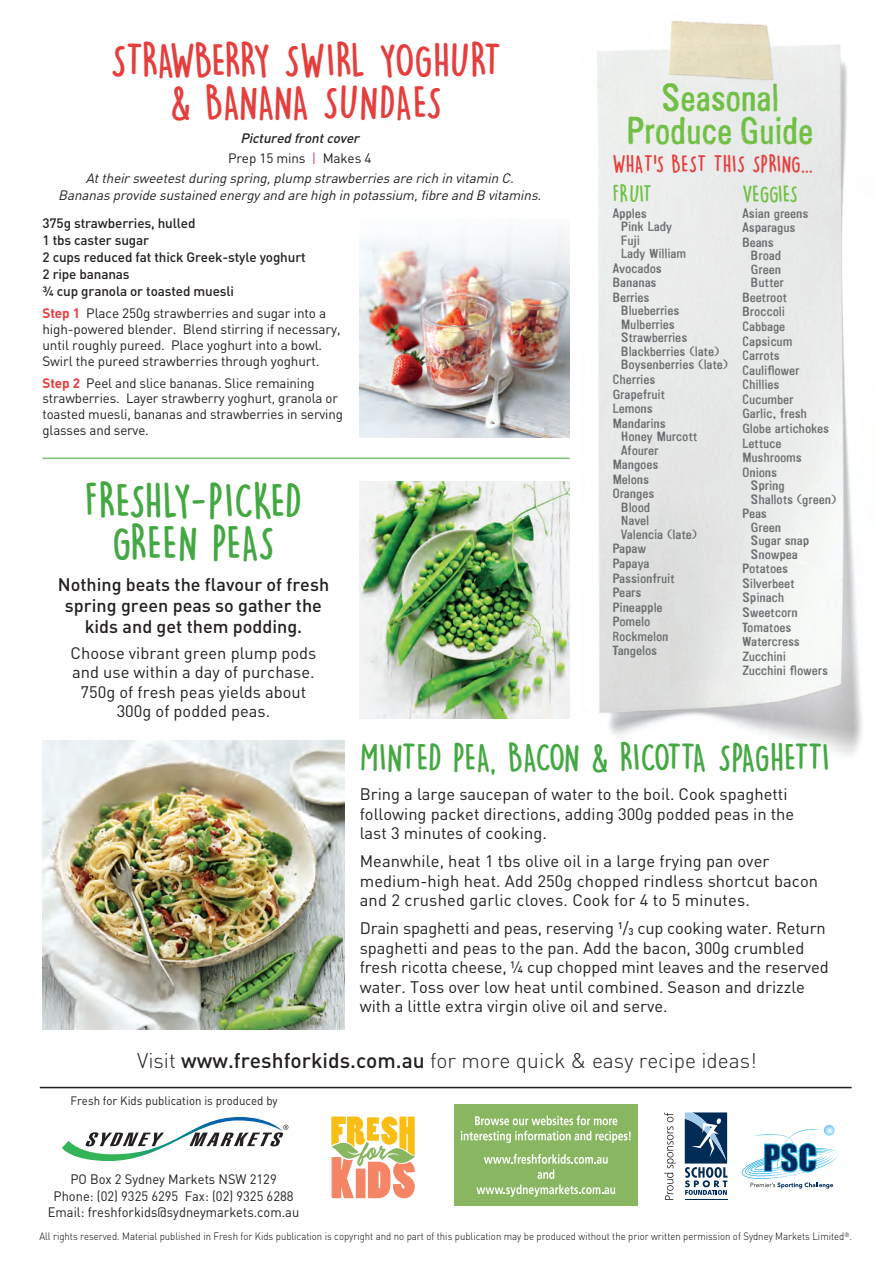
<style>
.page{position:relative;width:893px;height:1263px;background:#fff}
.page>*{position:absolute;margin:0;border:0;box-sizing:border-box;transform-origin:0 0}
.t1{font:800 45px/42px "Lemon Yellow Sun";letter-spacing:-.02em;color:#43a842;text-align:center}
.t2{font:800 43.5px/42px "Lemon Yellow Sun";letter-spacing:-.035em;color:#e43e3d;text-align:center}
.t3{font:39px/33px "Cartonnage OT";letter-spacing:-.01em;color:#71bf44;text-align:center}
.t4{font:800 36px "Lemon Yellow Sun";letter-spacing:-.04em;color:#43a842}
.t5{font:800 22.5px "Lemon Yellow Sun";color:#e43e3d}
.t6{font:800 22.5px "Lemon Yellow Sun";letter-spacing:-.02em;color:#71bf44}
.t7{font:300 21px "DIN";color:#231f20}
.t8{font:500 18px/21px "DIN";color:#231f20;text-align:center}
.t9{font:16.5px/19.5px "DIN";color:#231f20}
.t10{font:13.5px "Cartonnage OT";letter-spacing:-.01em;color:#6c6d70;scale:1.15 1}
.t11{font:13.5px/15.8px "DIN";letter-spacing:-.01em;color:#231f20}
.t12{font:italic 13.5px/20.4px "DIN";color:#231f20;text-align:center}
.t13{font:500 13.5px/17.1px "DIN";letter-spacing:-.01em;color:#231f20}
.t14{font:13.5px/16.6px "DIN";letter-spacing:-.01em;color:#231f20;text-align:center;scale:.95 1}
.t15{font:12px "DIN";color:#231f20;scale:.95 1}
.t16{font:300 10.5px "DIN";color:#050504;scale:.91 1}
.s1{font-weight:500}
.s2{font-style:normal}
.s3{font-style:normal;color:#c73c8a}
.s4{font-weight:700;color:#e43e3d}
.s5{font-weight:500;font-size:9.6px}
</style>
<div class="page">
<img style="left:597px;top:20px;width:265px;height:736px">
<div style="left:454px;top:1104px;width:184px;height:101px;background:#89b660"></div>
<svg style="left:475px;top:1115px;width:142px;height:10px"></svg>
<svg style="left:461px;top:1131px;width:170px;height:12px"></svg>
<svg style="left:476px;top:1154px;width:139px;height:43px"></svg>
<hr style="left:685px;top:1199px;width:42px;height:1px;background:#002c56">
<svg style="left:685px;top:1112px;width:42px;height:83px"></svg>
<svg style="left:664px;top:1113px;width:12px;height:87px"></svg>
<hr style="left:40px;top:1087px;width:812px;height:1px;background:#231f20">
<svg style="left:62px;top:1117px;width:226px;height:44px"></svg>
<svg style="left:741px;top:1125px;width:97px;height:63px"></svg>
<svg style="left:331px;top:1116px;width:84px;height:82px"></svg>
<img style="left:43px;top:741px;width:301px;height:288px">
<img style="left:360px;top:232px;width:210px;height:206px">
<img style="left:360px;top:482px;width:210px;height:237px">
<hr style="left:43px;top:458px;width:527px;height:1px;background:#43a842">
<h2 class="t2" style="left:111px;top:37px;width:393px">STRAWBERRY SWIRL YOGHURT &amp; BANANA SUNDAES</h2>
<p class="t12" style="left:86px;top:127px;width:433px"><span class="s1">Pictured frontcover<br></span><span class="s2">Prep 15 mins</span> <span class="s3">|</span> <span class="s2">Makes 4<br></span>Attheirsweetestduring spring,plump strawberriesare rich in vitamin C.</p>
<p class="t12" style="left:58px;top:185px;width:488px">Bananasprovide sustained energyand are high in potassium,fibre and B vitamins.</p>
<p class="t13" style="left:43px;top:214px;width:265px">375g strawberries, hulled<br>1 tbs caster sugar<br>2 cups reduced fat thick Greek-style yoghurt<br>2 ripe bananas<br>¾ cup granola or toasted muesli</p>
<p class="t11" style="left:43px;top:305px;width:300px"><span class="s4">Step 1</span> Place 250g strawberries and sugar into a high-powered blender. Blend stirring if necessary, until roughly pureed. Place yoghurt into a bowl.<br>Swirl the pureed strawberries through yoghurt.</p>
<p class="t11" style="left:43px;top:375px;width:302px"><span class="s4">Step 2</span> Peel and slice bananas. Slice remaining strawberries. Layer strawberry yoghurt, granola or toasted muesli, bananas and strawberries in serving glasses and serve.</p>
<h1 class="t1" style="left:84px;top:478px;width:219px">FRESHLY-PICKED<br>GREEN PEAS</h1>
<p class="t8" style="left:58px;top:573px;width:273px">Nothing beats the flavour of fresh spring green peas so gather the kids and get them podding.</p>
<p class="t9" style="left:71px;top:643px;width:247px;text-align:center">Choose vibrant green plump pods and use within a day of purchase.<br>750g of fresh peas yields about<br>300g of podded peas.</p>
<h3 class="t3" style="left:626px;top:79px;width:189px">Seasonal<br>Produce Guide</h3>
<h3 class="t5" style="left:612px;top:149px;width:203px">WHAT’S BEST THIS SPRING…</h3>
<h3 class="t6" style="left:612px;top:179px;width:41px">FRUIT</h3>
<p class="t10" style="left:612px;top:204px;width:32px">Apples</p>
<p class="t10" style="left:621px;top:218px;width:46px">Pink Lady</p>
<p class="t10" style="left:621px;top:231px;width:18px">Fuji</p>
<p class="t10" style="left:621px;top:245px;width:58px">Lady William</p>
<p class="t10" style="left:612px;top:259px;width:45px">Avocados</p>
<p class="t10" style="left:612px;top:274px;width:40px">Bananas</p>
<p class="t10" style="left:612px;top:289px;width:34px">Berries</p>
<p class="t10" style="left:621px;top:302px;width:52px">Blueberries</p>
<p class="t10" style="left:621px;top:316px;width:49px">Mulberries</p>
<p class="t10" style="left:621px;top:329px;width:59px">Strawberries</p>
<p class="t10" style="left:621px;top:343px;width:87px">Blackberries (late)</p>
<p class="t10" style="left:621px;top:356px;width:95px">Boysenberries (late)</p>
<p class="t10" style="left:612px;top:371px;width:39px">Cherries</p>
<p class="t10" style="left:612px;top:385px;width:47px">Grapefruit</p>
<p class="t10" style="left:612px;top:400px;width:37px">Lemons</p>
<p class="t10" style="left:612px;top:414px;width:48px">Mandarins</p>
<p class="t10" style="left:621px;top:428px;width:68px">Honey Murcott</p>
<p class="t10" style="left:621px;top:441px;width:34px">Afourer</p>
<p class="t10" style="left:612px;top:456px;width:42px">Mangoes</p>
<p class="t10" style="left:612px;top:470px;width:33px">Melons</p>
<p class="t10" style="left:612px;top:485px;width:38px">Oranges</p>
<p class="t10" style="left:621px;top:498px;width:27px">Blood</p>
<p class="t10" style="left:621px;top:512px;width:26px">Navel</p>
<p class="t10" style="left:621px;top:525px;width:68px">Valencia (late)</p>
<p class="t10" style="left:612px;top:540px;width:31px">Papaw</p>
<p class="t10" style="left:612px;top:555px;width:34px">Papaya</p>
<p class="t10" style="left:612px;top:569px;width:56px">Passionfruit</p>
<p class="t10" style="left:612px;top:584px;width:27px">Pears</p>
<p class="t10" style="left:612px;top:598px;width:45px">Pineapple</p>
<p class="t10" style="left:612px;top:613px;width:34px">Pomelo</p>
<p class="t10" style="left:612px;top:627px;width:50px">Rockmelon</p>
<p class="t10" style="left:612px;top:642px;width:41px">Tangelos</p>
<h3 class="t6" style="left:742px;top:179px;width:58px">VEGGIES</h3>
<p class="t10" style="left:742px;top:204px;width:59px">Asian greens</p>
<p class="t10" style="left:742px;top:219px;width:48px">Asparagus</p>
<p class="t10" style="left:742px;top:233px;width:29px">Beans</p>
<p class="t10" style="left:750px;top:247px;width:28px">Broad</p>
<p class="t10" style="left:750px;top:260px;width:28px">Green</p>
<p class="t10" style="left:750px;top:274px;width:30px">Butter</p>
<p class="t10" style="left:742px;top:289px;width:41px">Beetroot</p>
<p class="t10" style="left:742px;top:303px;width:39px">Broccoli</p>
<p class="t10" style="left:742px;top:318px;width:39px">Cabbage</p>
<p class="t10" style="left:742px;top:332px;width:45px">Capsicum</p>
<p class="t10" style="left:742px;top:347px;width:34px">Carrots</p>
<p class="t10" style="left:742px;top:361px;width:52px">Cauliflower</p>
<p class="t10" style="left:742px;top:376px;width:34px">Chillies</p>
<p class="t10" style="left:742px;top:391px;width:46px">Cucumber</p>
<p class="t10" style="left:742px;top:405px;width:58px">Garlic, fresh</p>
<p class="t10" style="left:742px;top:420px;width:77px">Globe artichokes</p>
<p class="t10" style="left:742px;top:434px;width:36px">Lettuce</p>
<p class="t10" style="left:742px;top:449px;width:54px">Mushrooms</p>
<p class="t10" style="left:742px;top:463px;width:32px">Onions</p>
<p class="t10" style="left:750px;top:477px;width:31px">Spring</p>
<p class="t10" style="left:750px;top:490px;width:76px">Shallots (green)</p>
<p class="t10" style="left:742px;top:505px;width:23px">Peas</p>
<p class="t10" style="left:750px;top:518px;width:28px">Green</p>
<p class="t10" style="left:750px;top:532px;width:53px">Sugar snap</p>
<p class="t10" style="left:750px;top:545px;width:43px">Snowpea</p>
<p class="t10" style="left:742px;top:560px;width:42px">Potatoes</p>
<p class="t10" style="left:742px;top:574px;width:47px">Silverbeet</p>
<p class="t10" style="left:742px;top:589px;width:38px">Spinach</p>
<p class="t10" style="left:742px;top:604px;width:50px">Sweetcorn</p>
<p class="t10" style="left:742px;top:618px;width:45px">Tomatoes</p>
<p class="t10" style="left:742px;top:633px;width:52px">Watercress</p>
<p class="t10" style="left:742px;top:647px;width:40px">Zucchini</p>
<p class="t10" style="left:742px;top:662px;width:76px">Zucchini flowers</p>
<h3 class="t4" style="left:360px;top:733px;width:472px">MINTED PEA, BACON &amp; RICOTTA SPAGHETTI</h3>
<p class="t9" style="left:360px;top:784px;width:436px">Bring a large saucepan of water to the boil. Cook spaghetti following packet directions, adding 300g podded peas in the last 3 minutes of cooking.</p>
<p class="t9" style="left:360px;top:851px;width:460px">Meanwhile, heat 1 tbs olive oil in a large frying pan over medium-high heat. Add 250g chopped rindless shortcut bacon and 2 crushed garlic cloves. Cook for 4 to 5 minutes.</p>
<p class="t9" style="left:360px;top:918px;width:470px">Drain spaghetti and peas, reserving <sup>1</sup>/<span class="s5">3</span> cup cooking water. Return spaghetti and peas to the pan. Add the bacon, 300g crumbled fresh ricotta cheese, ¼ cup chopped mint leaves and the reserved water. Toss over low heat until combined. Season and drizzle with a little extra virgin olive oil and serve.</p>
<p class="t7" style="left:137px;top:1047px;width:621px">Visit <span class="s1">www.freshforkids.com.au</span> for more quick &amp; easy recipe ideas!</p>
<p class="t15" style="left:70px;top:1093px;width:220px">Fresh for Kids publication is produced by</p>
<p class="t14" style="left:48px;top:1171px;width:266px">PO Box 2 Sydney Markets NSW 2129<br>Phone: (02) 9325 6295 Fax: (02) 9325 6288<br>Email: freshforkids@sydneymarkets.com.au</p>
<p class="t16" style="left:39px;top:1230px;width:894px">All rights reserved. Material published in Fresh for Kids publication is copyright and no part of this publication may be produced without the prior written permission of Sydney Markets Limited<sup>®</sup>.</p>
</div>
